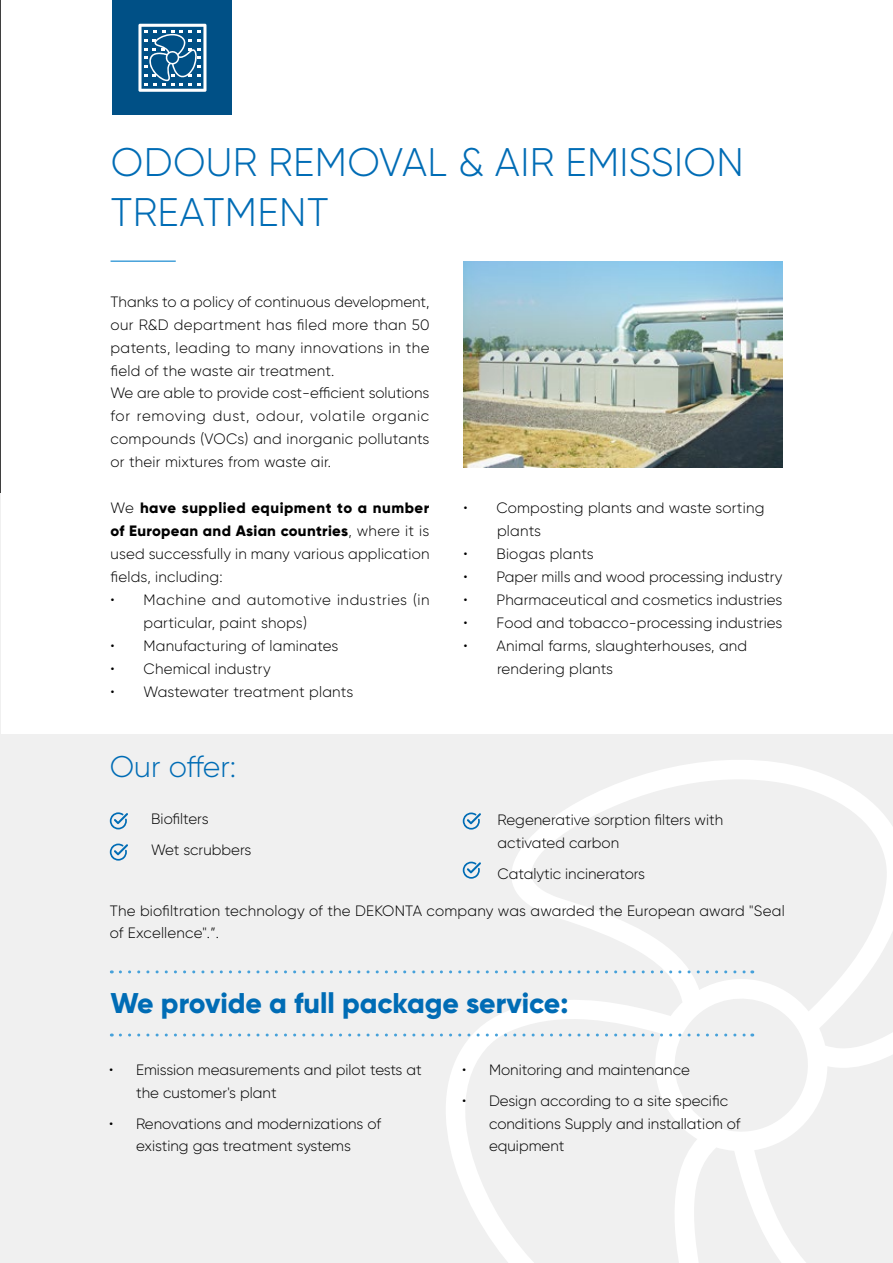
<style>
.page{position:relative;width:893px;height:1263px;background:#fff}
.page>*{position:absolute;margin:0;border:0;box-sizing:border-box;transform-origin:0 0}
.t1{font:300 39.9px/49.2px "Gilroy";letter-spacing:.01em;color:#006cb5}
.t2{font:300 29.85px "Gilroy";color:#006cb5}
.t3{font:800 28.5px "Gilroy";color:#006cb5}
.t4{font:300 15px/23px "Gilroy";letter-spacing:.005em;color:#000}
.t5{font:300 15px/23px "Gilroy";letter-spacing:.03em;color:#000}
.s1{font-weight:800}
</style>
<div class="page">
<hr style="left:0;top:0;width:1px;height:1263px;background:#000">
<hr style="left:0;top:494px;width:1px;height:277px;background:#f0f0f0">
<hr style="left:111px;top:260px;width:65px;height:2px;background:#46a1da">
<img style="left:463px;top:261px;width:319px;height:206px">
<div style="left:113px;top:0;width:119px;height:115px;background:#005086"></div>
<svg style="left:138px;top:24px;width:68px;height:68px"></svg>
<div style="left:0;top:735px;width:893px;height:528px;background:#f0f0f0"></div>
<svg style="left:401px;top:734px;width:492px;height:529px"></svg>
<svg style="left:110px;top:812px;width:18px;height:17px"></svg>
<svg style="left:110px;top:843px;width:18px;height:18px"></svg>
<svg style="left:463px;top:812px;width:18px;height:17px"></svg>
<svg style="left:120px;top:970px;width:633px;height:3px"></svg>
<svg style="left:120px;top:1033px;width:633px;height:3px"></svg>
<svg style="left:463px;top:862px;width:18px;height:17px"></svg>
<h1 class="t1" style="left:111px;top:137px;width:634px">ODOUR REMOVAL &amp; AIR EMISSION<br>TREATMENT</h1>
<p class="t4" style="left:111px;top:290px;width:321px">Thanks to a policy of continuous development, our R&amp;D department has filed more than 50 patents, leading to many innovations in the field of the waste air treatment.<br>We are able to provide cost-efficient solutions for removing dust, odour, volatile organic compounds (VOCs) and inorganic pollutants or their mixtures from waste air.</p>
<p class="t4" style="left:111px;top:496px;width:320px;text-align:justify">We <span class="s1">have supplied equipment to a number of European and Asian countries</span>, where it is used successfully in many various application fields, including:</p>
<p class="t5" style="left:144px;top:588px;width:288px;text-indent:-33px">• Machine and automotive industries (in particular, paint shops)</p>
<p class="t4" style="left:111px;top:634px;width:229px">• Manufacturing of laminates</p>
<p class="t4" style="left:111px;top:657px;width:162px">• Chemical industry</p>
<p class="t4" style="left:111px;top:680px;width:244px">• Wastewater treatment plants</p>
<p class="t4" style="left:497px;top:496px;width:269px;text-indent:-34px">• Composting plants and waste sorting plants</p>
<p class="t4" style="left:463px;top:542px;width:132px">• Biogas plants</p>
<p class="t4" style="left:463px;top:565px;width:320px">• Paper mills and wood processing industry</p>
<p class="t4" style="left:463px;top:588px;width:320px">• Pharmaceutical and cosmetics industries</p>
<p class="t4" style="left:463px;top:611px;width:320px">• Food and tobacco-processing industries</p>
<p class="t4" style="left:497px;top:634px;width:252px;text-indent:-34px">• Animal farms, slaughterhouses, and rendering plants</p>
<h2 class="t2" style="left:110px;top:748px;width:128px">Our offer:</h2>
<p class="t4" style="left:151px;top:803px;width:102px;line-height:31px">Biofilters<br>Wet scrubbers</p>
<p class="t4" style="left:498px;top:808px;width:227px;line-height:22.5px">Regenerative sorption filters with activated carbon</p>
<p class="t4" style="left:498px;top:862px;width:149px">Catalytic incinerators</p>
<p class="t4" style="left:110px;top:899px;width:676px;line-height:22.5px">The biofiltration technology of the DEKONTA company was awarded the European award "Seal of Excellence".”.</p>
<h3 class="t3" style="left:111px;top:985px;width:459px">We provide a full package service:</h3>
<p class="t4" style="left:136px;top:1059px;width:287px;line-height:22.5px;text-indent:-27px">• Emission measurements and pilot tests at the customer's plant</p>
<p class="t4" style="left:109px;top:1112px;width:273px;line-height:22.5px;text-align:center">• Renovations and modernizations of existing gas treatment systems</p>
<p class="t4" style="left:462px;top:1058px;width:229px">• Monitoring and maintenance</p>
<p class="t4" style="left:489px;top:1090px;width:253px;line-height:22.5px;text-indent:-27px">• Design according to a site specific conditions Supply and installation of equipment</p>
</div>
